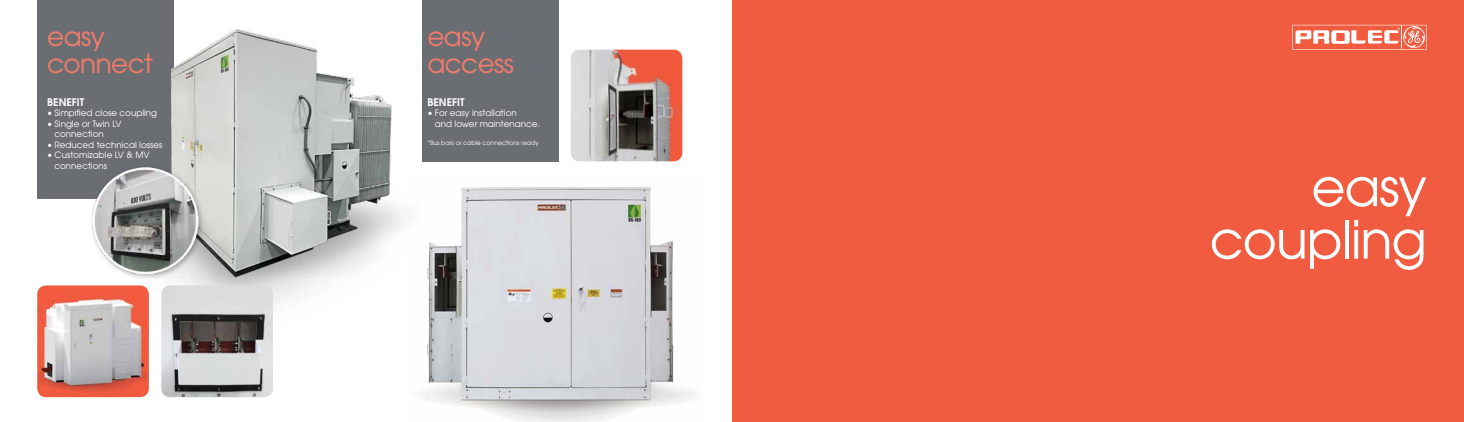
<style>
.page{position:relative;width:1464px;height:422px;background:#fff}
.page>*{position:absolute;margin:0;border:0;box-sizing:border-box;transform-origin:0 0}
.t1{font:52.5px/52.5px "Avant Garde";letter-spacing:-.02em;color:#fff;text-align:right}
.t2{font:26.25px/26.2px "Avant Garde";letter-spacing:-.02em;color:#f47b6a}
.t3{font:600 10.5px "Avant Garde";color:#fff}
.t4{font:8.75px/10.5px "Avant Garde";color:#fff}
.t5{font:6.12px "Avant Garde";color:#fff}
</style>
<div class="page">
<div style="left:732px;top:0;width:731px;height:422px;background:#f15b40"></div>
<img style="left:424px;top:187px;width:271px;height:235px">
<div style="left:37px;top:0;width:137px;height:198px;background:#6a6d72"></div>
<div style="left:422px;top:0;width:136px;height:161px;background:#6a6d72"></div>
<img style="left:37px;top:285px;width:112px;height:112px">
<img style="left:570px;top:50px;width:112px;height:111px">
<img style="left:122px;top:29px;width:283px;height:306px">
<div style="left:88px;top:164px;width:117px;height:116px;background:#000;opacity:.3"></div>
<img style="left:85px;top:159px;width:121px;height:114px">
<img style="left:161px;top:285px;width:112px;height:112px">
<svg style="left:1292px;top:25px;width:134px;height:25px"></svg>
<h2 class="t2" style="left:47px;top:23px;width:107px">easy connect</h2>
<p class="t3" style="left:47px;top:95px;width:39px">BENEFIT</p>
<p class="t4" style="left:47px;top:108px;width:111px">• Simpified close coupling</p>
<p class="t4" style="left:55px;top:118px;width:68px;text-indent:-7px">• Single or Twin LV connection</p>
<p class="t4" style="left:47px;top:139px;width:117px">• Reduced technical losses</p>
<p class="t4" style="left:55px;top:150px;width:97px;text-indent:-7px">• Customizable LV &amp; MV connections</p>
<h2 class="t2" style="left:427px;top:23px;width:88px">easy access</h2>
<p class="t3" style="left:427px;top:95px;width:39px">BENEFIT</p>
<p class="t4" style="left:435px;top:108px;width:107px;text-indent:-7px">• For easy installation<br>and lower maintenance.</p>
<p class="t5" style="left:427px;top:139px;width:113px">*Bus bars or cable connections ready</p>
<h1 class="t1" style="left:1209px;top:160px;width:219px">easy coupling</h1>
</div>
